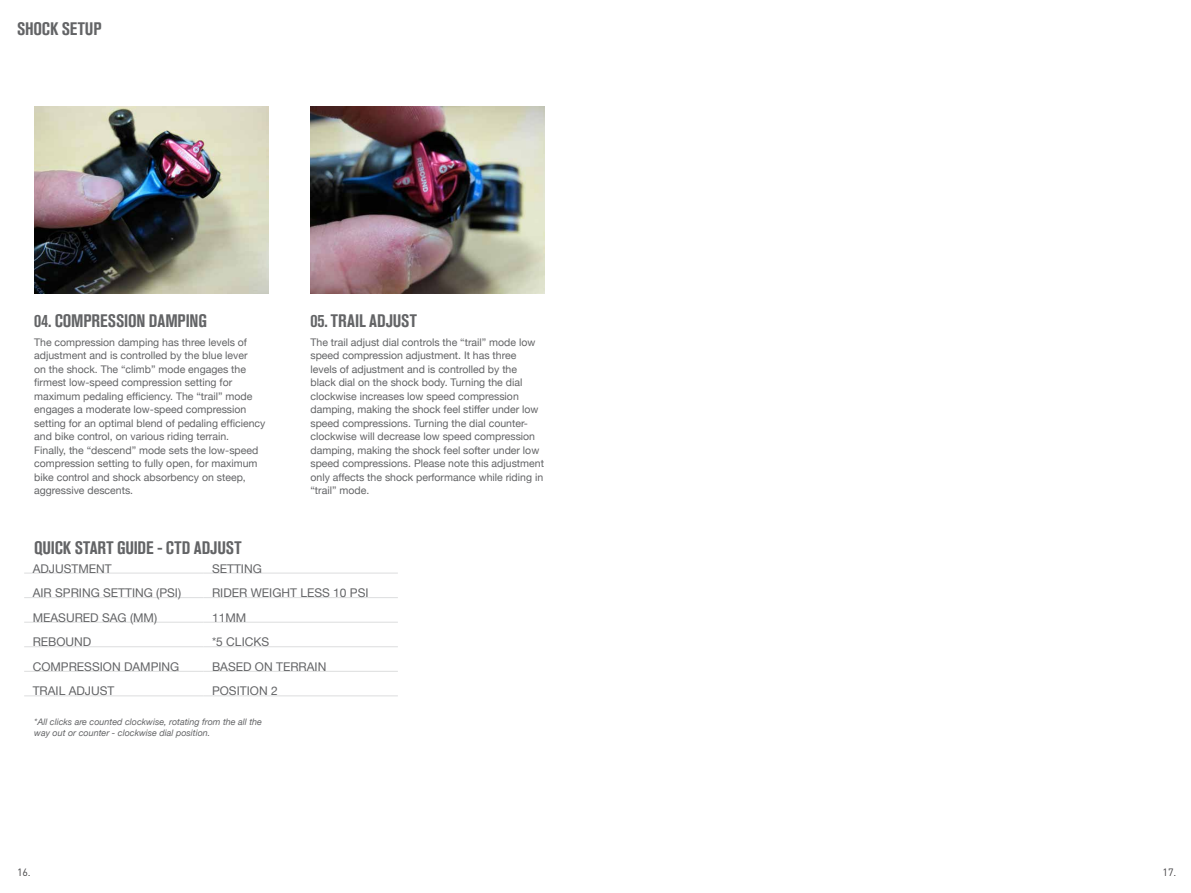
<style>
.page{position:relative;width:1191px;height:893px;background:#fff}
.page>*{position:absolute;margin:0;border:0;box-sizing:border-box;transform-origin:0 0}
.t1{font:700 condensed 18px "Akzidenz Grotesk Std";letter-spacing:-.01em;color:#636466}
.t2{font:12px "Helvetica Neue";color:#636466}
.t3{font:10.5px/13.5px "Helvetica Neue";color:#636466}
.t4{font:10.5px "DIN";color:#414042}
.t5{font:italic 9px/10.8px "Helvetica Neue";color:#636466}
</style>
<div class="page">
<img style="left:34px;top:106px;width:234px;height:187px">
<img style="left:310px;top:106px;width:234px;height:187px">
<hr style="left:24px;top:573px;width:180px;height:1px;background:#dcddde">
<hr style="left:204px;top:573px;width:194px;height:1px;background:#dcddde">
<hr style="left:24px;top:597px;width:180px;height:1px;background:#dcddde">
<hr style="left:204px;top:597px;width:194px;height:1px;background:#dcddde">
<hr style="left:24px;top:671px;width:180px;height:1px;background:#dcddde">
<hr style="left:204px;top:671px;width:194px;height:1px;background:#dcddde">
<hr style="left:24px;top:695px;width:180px;height:1px;background:#dcddde">
<hr style="left:204px;top:695px;width:194px;height:1px;background:#dcddde">
<hr style="left:24px;top:622px;width:180px;height:1px;background:#dcddde">
<hr style="left:204px;top:622px;width:194px;height:1px;background:#dcddde">
<hr style="left:24px;top:646px;width:180px;height:1px;background:#dcddde">
<hr style="left:204px;top:646px;width:194px;height:1px;background:#dcddde">
<h1 class="t1" style="left:17px;top:18px;width:86px">SHOCK SETUP</h1>
<h1 class="t1" style="left:34px;top:311px;width:174px">04. COMPRESSION DAMPING</h1>
<p class="t3" style="left:34px;top:335px;width:233px">The compression damping has three levels of adjustment and is controlled by the blue lever<br>on the shock. The “climb” mode engages the firmest low-speed compression setting for maximum pedaling efficiency. The “trail” mode engages a moderate low-speed compression setting for an optimal blend of pedaling efficiency and bike control, on various riding terrain.<br>Finally, the “descend” mode sets the low-speed compression setting to fully open, for maximum bike control and shock absorbency on steep, aggressive descents.</p>
<h1 class="t1" style="left:34px;top:537px;width:209px">QUICK START GUIDE - CTD ADJUST</h1>
<h1 class="t1" style="left:310px;top:311px;width:108px">05. TRAIL ADJUST</h1>
<p class="t3" style="left:310px;top:335px;width:235px">The trail adjust dial controls the “trail” mode low speed compression adjustment. It has three levels of adjustment and is controlled by the black dial on the shock body. Turning the dial clockwise increases low speed compression damping, making the shock feel stiffer under low speed compressions. Turning the dial counter&shy;clockwise will decrease low speed compression damping, making the shock feel softer under low speed compressions. Please note this adjustment only affects the shock performance while riding in “trail” mode.</p>
<p class="t2" style="left:33px;top:561px;width:81px">ADJUSTMENT</p>
<p class="t2" style="left:212px;top:561px;width:51px">SETTING</p>
<p class="t2" style="left:33px;top:586px;width:150px">AIR SPRING SETTING (PSI)</p>
<p class="t2" style="left:212px;top:586px;width:158px">RIDER WEIGHT LESS 10 PSI</p>
<p class="t2" style="left:33px;top:610px;width:126px">MEASURED SAG (MM)</p>
<p class="t2" style="left:212px;top:610px;width:36px">11MM</p>
<p class="t2" style="left:33px;top:635px;width:60px">REBOUND</p>
<p class="t2" style="left:212px;top:635px;width:59px">*5 CLICKS</p>
<p class="t2" style="left:33px;top:659px;width:148px">COMPRESSION DAMPING</p>
<p class="t2" style="left:212px;top:659px;width:116px">BASED ON TERRAIN</p>
<p class="t2" style="left:33px;top:684px;width:83px">TRAIL ADJUST</p>
<p class="t2" style="left:212px;top:684px;width:67px">POSITION 2</p>
<p class="t5" style="left:34px;top:716px;width:229px">*All clicks are counted clockwise, rotating from the all the way out or counter - clockwise dial position.</p>
<p class="t4" style="left:17px;top:866px;width:15px">16.</p>
<p class="t4" style="left:1162px;top:866px;width:15px">17.</p>
</div>
